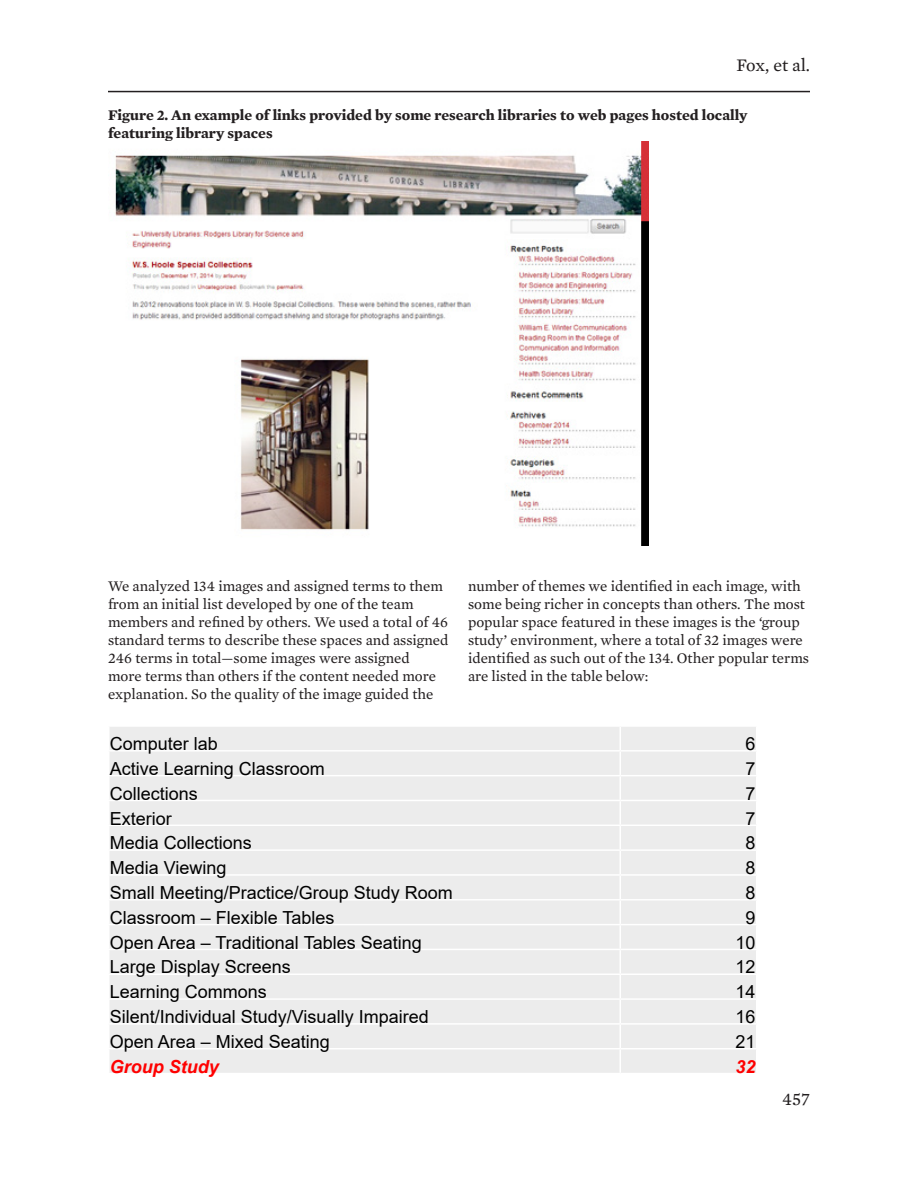
<style>
.page{position:relative;width:918px;height:1188px;background:#fff}
.page>*{position:absolute;margin:0;border:0;box-sizing:border-box;transform-origin:0 0}
.t1{font:18px "Arial";color:#000}
.t2{font:18px "Mercury Text G2";color:#231f20}
.t3{font:italic 700 18px "Arial";color:#f00}
.Body{font:15px/18px "Mercury Text G2";color:#231f20}
.Figures___Tables{font:700 15px/18px "Mercury Text G2";color:#231f20}
</style>
<div class="page">
<hr style="left:108px;top:91px;width:702px;height:1px;background:#231f20">
<img style="left:115px;top:141px;width:533px;height:405px">
<div style="left:110px;top:727px;width:646px;height:346px;background:#ececec"></div>
<hr style="left:108px;top:750px;width:512px;height:2px;background:#fff">
<hr style="left:620px;top:750px;width:138px;height:2px;background:#fff">
<hr style="left:108px;top:775px;width:512px;height:1px;background:#fff">
<hr style="left:620px;top:775px;width:138px;height:1px;background:#fff">
<hr style="left:108px;top:800px;width:512px;height:1px;background:#fff">
<hr style="left:620px;top:800px;width:138px;height:1px;background:#fff">
<hr style="left:108px;top:825px;width:512px;height:1px;background:#fff">
<hr style="left:620px;top:825px;width:138px;height:1px;background:#fff">
<hr style="left:108px;top:849px;width:512px;height:2px;background:#fff">
<hr style="left:620px;top:849px;width:138px;height:2px;background:#fff">
<hr style="left:108px;top:874px;width:512px;height:2px;background:#fff">
<hr style="left:620px;top:874px;width:138px;height:2px;background:#fff">
<hr style="left:108px;top:899px;width:512px;height:2px;background:#fff">
<hr style="left:620px;top:899px;width:138px;height:2px;background:#fff">
<hr style="left:108px;top:924px;width:512px;height:1px;background:#fff">
<hr style="left:620px;top:924px;width:138px;height:1px;background:#fff">
<hr style="left:108px;top:949px;width:512px;height:1px;background:#fff">
<hr style="left:620px;top:949px;width:138px;height:1px;background:#fff">
<hr style="left:108px;top:973px;width:512px;height:2px;background:#fff">
<hr style="left:620px;top:973px;width:138px;height:2px;background:#fff">
<hr style="left:108px;top:998px;width:512px;height:2px;background:#fff">
<hr style="left:620px;top:998px;width:138px;height:2px;background:#fff">
<hr style="left:108px;top:1023px;width:512px;height:2px;background:#fff">
<hr style="left:620px;top:1023px;width:138px;height:2px;background:#fff">
<hr style="left:108px;top:1048px;width:512px;height:1px;background:#fff">
<hr style="left:620px;top:1048px;width:138px;height:1px;background:#fff">
<svg style="left:620px;top:727px;width:1px;height:346px"></svg>
<p class="t2" style="left:736px;top:52px;width:75px">Fox, et al.</p>
<p class="Figures___Tables" style="left:108px;top:105px;width:641px">Figure 2. An example of links provided by some research libraries to web pages hosted locally featuring library spaces</p>
<p class="Body" style="left:108px;top:576px;width:342px">We analyzed 134 images and assigned terms to them from an initial list developed by one of the team members and refined by others. We used a total of 46 standard terms to describe these spaces and assigned 246 terms in total—some images were assigned<br>more terms than others if the content needed more explanation. So the quality of the image guided the</p>
<p class="Body" style="left:468px;top:576px;width:343px">number of themes we identified in each image, with some being richer in concepts than others. The most popular space featured in these images is the ‘group study’ environment, where a total of 32 images were identified as such out of the 134. Other popular terms are listed in the table below:</p>
<p class="t1" style="left:110px;top:731px;width:110px">Computer lab</p>
<p class="t1" style="left:746px;top:731px;width:12px">6</p>
<p class="t1" style="left:110px;top:756px;width:217px">Active Learning Classroom</p>
<p class="t1" style="left:746px;top:756px;width:12px">7</p>
<p class="t1" style="left:110px;top:781px;width:90px">Collections</p>
<p class="t1" style="left:746px;top:781px;width:12px">7</p>
<p class="t1" style="left:110px;top:806px;width:64px">Exterior</p>
<p class="t1" style="left:746px;top:806px;width:12px">7</p>
<p class="t1" style="left:110px;top:831px;width:144px">Media Collections</p>
<p class="t1" style="left:746px;top:831px;width:12px">8</p>
<p class="t1" style="left:110px;top:855px;width:118px">Media Viewing</p>
<p class="t1" style="left:746px;top:855px;width:12px">8</p>
<p class="t1" style="left:110px;top:880px;width:345px">Small Meeting/Practice/Group Study Room</p>
<p class="t1" style="left:746px;top:880px;width:12px">8</p>
<p class="t1" style="left:110px;top:905px;width:226px">Classroom – Flexible Tables</p>
<p class="t1" style="left:746px;top:905px;width:12px">9</p>
<p class="t1" style="left:110px;top:930px;width:313px">Open Area – Traditional Tables Seating</p>
<p class="t1" style="left:736px;top:930px;width:22px">10</p>
<p class="t1" style="left:110px;top:955px;width:183px">Large Display Screens</p>
<p class="t1" style="left:736px;top:955px;width:22px">12</p>
<p class="t1" style="left:110px;top:980px;width:159px">Learning Commons</p>
<p class="t1" style="left:736px;top:980px;width:22px">14</p>
<p class="t1" style="left:110px;top:1004px;width:320px">Silent/Individual Study/Visually Impaired</p>
<p class="t1" style="left:736px;top:1004px;width:22px">16</p>
<p class="t1" style="left:110px;top:1029px;width:222px">Open Area – Mixed Seating</p>
<p class="t1" style="left:736px;top:1029px;width:22px">21</p>
<p class="t3" style="left:110px;top:1054px;width:111px">Group Study</p>
<p class="t3" style="left:736px;top:1054px;width:22px">32</p>
<p class="t2" style="left:782px;top:1086px;width:29px">457</p>
</div>
